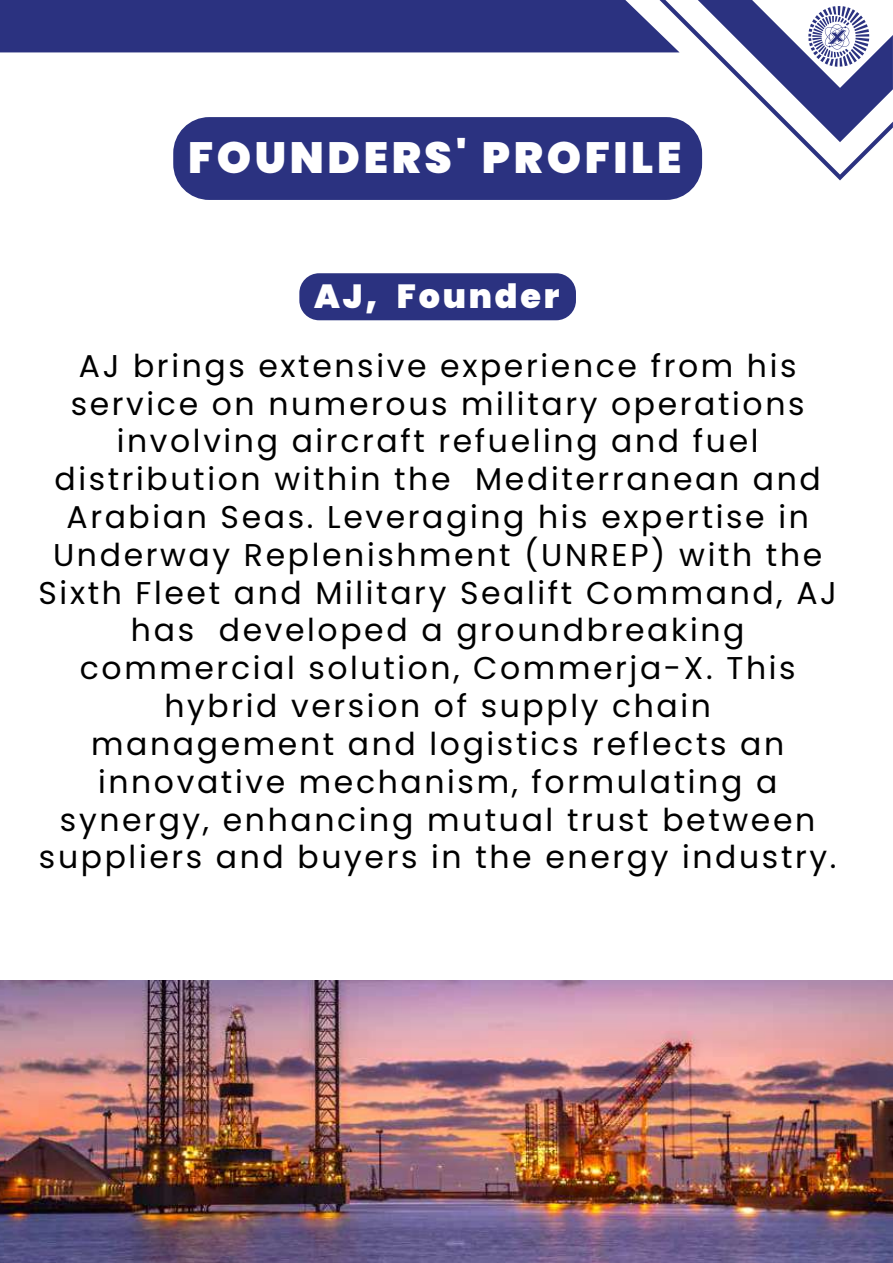
<style>
.page{position:relative;width:893px;height:1263px;background:#fff}
.page>*{position:absolute;margin:0;border:0;box-sizing:border-box;transform-origin:0 0}
.t1{font:900 43.65px "Poppins";letter-spacing:.085em;color:#fff}
.t2{font:900 33.45px "Poppins";letter-spacing:.085em;color:#fff}
.t3{font:31.5px/37.8px "Poppins";letter-spacing:.085em;color:#000;text-align:center}
</style>
<div class="page">
<div style="left:173px;top:117px;width:529px;height:83px;background:#2b3280;border-radius:36px"></div>
<div style="left:299px;top:273px;width:277px;height:47px;background:#2b3280;border-radius:20px"></div>
<img style="left:0;top:980px;width:893px;height:283px">
<svg style="left:0;top:0;width:893px;height:180px"></svg>
<h1 class="t1" style="left:188px;top:133px;width:495px">FOUNDERS' PROFILE</h1>
<p class="t2" style="left:314px;top:277px;width:246px">AJ, Founder</p>
<p class="t3" style="left:39px;top:347px;width:800px">AJ brings extensive experience from his service on numerous military operations involving aircraft refueling and fuel distribution within the Mediterranean and Arabian Seas. Leveraging his expertise in Underway Replenishment (UNREP) with the Sixth Fleet and Military Sealift Command, AJ has developed a groundbreaking commercial solution, Commerja-X. This hybrid version of supply chain<br>management and logistics reflects an innovative mechanism, formulating a synergy, enhancing mutual trust between suppliers and buyers in the energy industry.</p>
</div>
